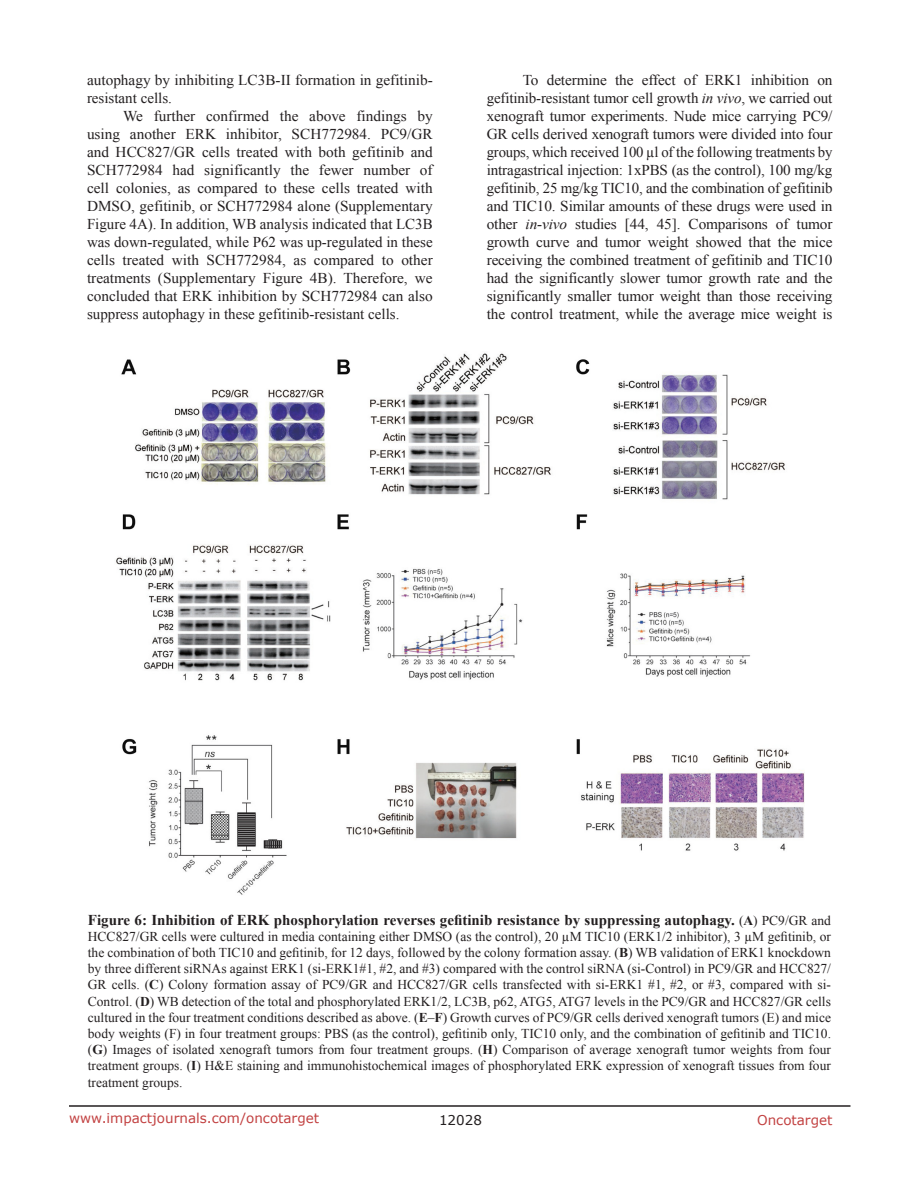
<style>
.page{position:relative;width:918px;height:1188px;background:#fff}
.page>*{position:absolute;margin:0;border:0;box-sizing:border-box;transform-origin:0 0}
.BodyText{font:15px/18px "Times New Roman";color:#231f20;text-align:justify}
.Figuretrx{font:700 15px "Times New Roman";color:#231f20}
.Figuretrx-2{font:13.5px/16.2px "Times New Roman";color:#231f20;text-align:justify}
.t1{font:13.5px "Verdana";color:#c24141}
.t2{font:13.5px "Verdana";color:#231f20}
.s1{font-style:italic}
.s2{font-weight:400;font-size:13.5px}
.s3{font-size:13.5px}
.s4{font-weight:700}
</style>
<div class="page">
<hr style="left:69px;top:1105px;width:781px;height:2px;background:#231f20">
<img style="left:116px;top:353px;width:688px;height:542px">
<p class="BodyText" style="left:87px;top:71px;width:347px">autophagy by inhibiting LC3B-II formation in gefitinib&shy;resistant cells.</p>
<p class="BodyText" style="left:87px;top:107px;width:347px;text-indent:36px">We further confirmed the above findings by using another ERK inhibitor, SCH772984. PC9/GR and HCC827/GR cells treated with both gefitinib and SCH772984 had significantly the fewer number of cell colonies, as compared to these cells treated with DMSO, gefitinib, or SCH772984 alone (Supplementary Figure 4A). In addition, WB analysis indicated that LC3B was down-regulated, while P62 was up-regulated in these cells treated with SCH772984, as compared to other treatments (Supplementary Figure 4B). Therefore, we concluded that ERK inhibition by SCH772984 can also suppress autophagy in these gefitinib-resistant cells.</p>
<p class="BodyText" style="left:487px;top:71px;width:347px;text-indent:36px">To determine the effect of ERK1 inhibition on gefitinib-resistant tumor cell growth <span class="s1">in vivo</span>, we carried out xenograft tumor experiments. Nude mice carrying PC9/ GR cells derived xenograft tumors were divided into four groups, which received 100 µl of the following treatments by intragastrical injection: 1xPBS (as the control), 100 mg/kg gefitinib, 25 mg/kg TIC10, and the combination of gefitinib and TIC10. Similar amounts of these drugs were used in other <span class="s1">in-vivo</span> studies [44, 45]. Comparisons of tumor growth curve and tumor weight showed that the mice receiving the combined treatment of gefitinib and TIC10 had the significantly slower tumor growth rate and the significantly smaller tumor weight than those receiving the control treatment, while the average mice weight is</p>
<p class="Figuretrx" style="left:88px;top:909px;width:745px">Figure 6: Inhibition of ERK phosphorylation reverses gefitinib resistance by suppressing autophagy. <span class="s2">(</span><span class="s3">A</span><span class="s2">) PC9/GR and</span></p>
<p class="Figuretrx-2" style="left:88px;top:928px;width:745px">HCC827/GR cells were cultured in media containing either DMSO (as the control), 20 µM TIC10 (ERK1/2 inhibitor), 3 µM gefitinib, or the combination of both TIC10 and gefitinib, for 12 days, followed by the colony formation assay. (<span class="s4">B</span>) WB validation of ERK1 knockdown by three different siRNAs against ERK1 (si-ERK1#1, #2, and #3) compared with the control siRNA (si-Control) in PC9/GR and HCC827/ GR cells. (<span class="s4">C</span>) Colony formation assay of PC9/GR and HCC827/GR cells transfected with si-ERK1 #1, #2, or #3, compared with si-Control. (<span class="s4">D</span>) WB detection of the total and phosphorylated ERK1/2, LC3B, p62, ATG5, ATG7 levels in the PC9/GR and HCC827/GR cells cultured in the four treatment conditions described as above. (<span class="s4">E</span>–<span class="s4">F</span>) Growth curves of PC9/GR cells derived xenograft tumors (E) and mice body weights (F) in four treatment groups: PBS (as the control), gefitinib only, TIC10 only, and the combination of gefitinib and TIC10. (<span class="s4">G</span>) Images of isolated xenograft tumors from four treatment groups. (<span class="s4">H</span>) Comparison of average xenograft tumor weights from four treatment groups. (<span class="s4">I</span>) H&amp;E staining and immunohistochemical images of phosphorylated ERK expression of xenograft tissues from four treatment groups.</p>
<p class="t1" style="left:69px;top:1109px;width:252px">www.impactjournals.com/oncotarget</p>
<p class="t2" style="left:439px;top:1111px;width:44px">12028</p>
<p class="t1" style="left:757px;top:1111px;width:77px">Oncotarget</p>
</div>
